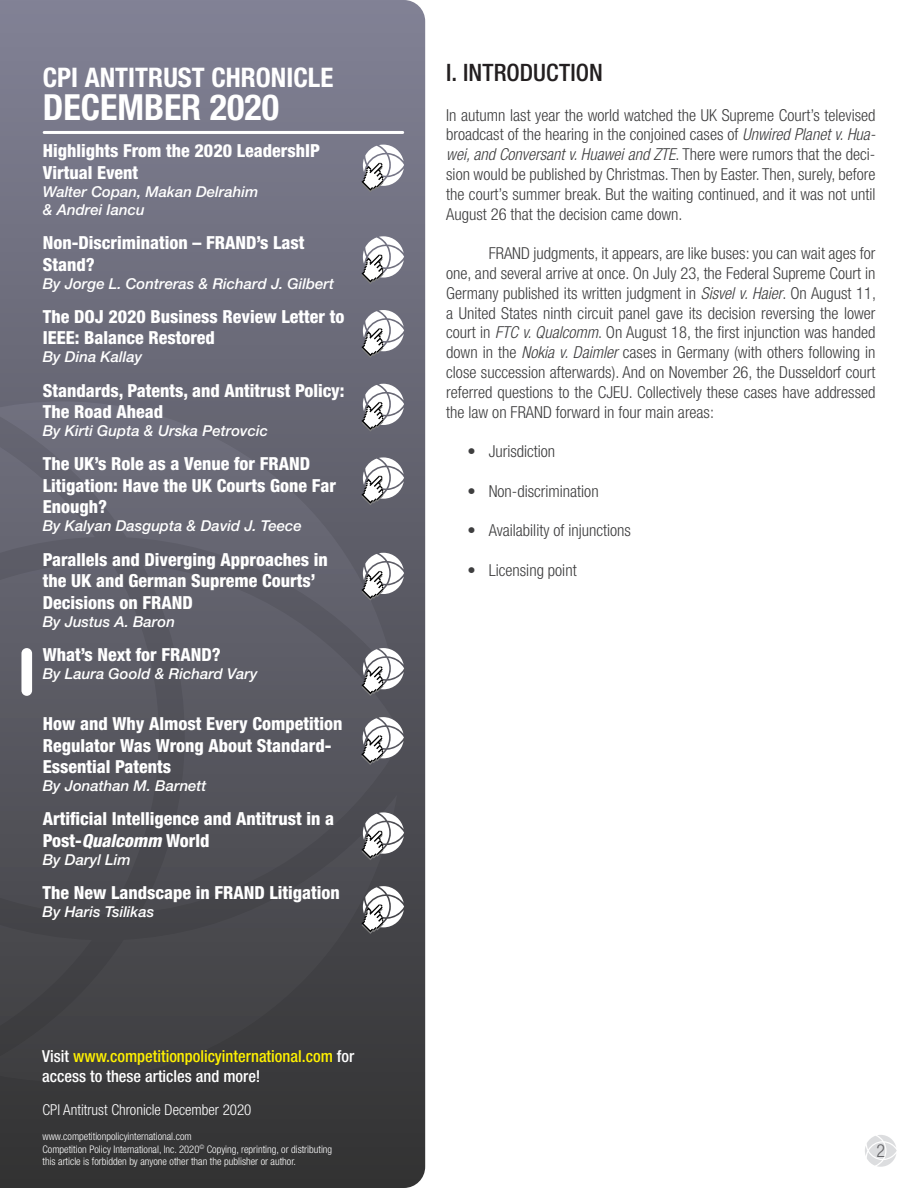
<style>
.page{position:relative;width:918px;height:1188px;background:#fff}
.page>*{position:absolute;margin:0;border:0;box-sizing:border-box;transform-origin:0 0}
.Body_Text{font:700 condensed 36px "Helvetica Neue LT Std";color:#fff}
.Body_Text-2{font:700 condensed 27px "Helvetica Neue LT Std";color:#fff}
.Sin_espaciado{font:500 condensed 24px "Helvetica Neue LT Std";letter-spacing:.005em;color:#231f20}
.t1{font:800 condensed 18px/21.6px "Helvetica Neue LT Std";color:#fff}
.t2{font:300 condensed 18px "Helvetica Neue LT Std";color:#636366}
.Sin_espaciado-2{font:300 condensed 16.5px/19.8px "Helvetica Neue LT Std";color:#3e3e3f;text-align:justify}
.Body_Text-3{font:500 condensed 16.5px/19.8px "Helvetica Neue LT Std";color:#fff101}
.t3{font:italic 500 15px "Helvetica Neue LT Std";color:#fff}
.t4{font:300 condensed 15px "Helvetica Neue LT Std";color:#fff}
.t5{font:300 condensed 10.5px "Helvetica Neue LT Std";color:#fff}
.s1{font-style:italic}
.s2{color:#fff}
</style>
<div class="page">
<svg style="left:0;top:0;width:425px;height:1188px;background:#656571"></svg>
<svg style="left:865px;top:1135px;width:32px;height:32px"></svg>
<div style="left:0;top:677px;width:140px;height:118px;background:#57575f"></div>
<svg style="left:0;top:795px;width:397px;height:287px;background:#424246"></svg>
<svg style="left:0;top:401px;width:395px;height:276px;background:#656571"></svg>
<svg style="left:140px;top:565px;width:264px;height:347px;background:#55555d"></svg>
<svg style="left:0;top:421px;width:95px;height:292px;background:#62626d"></svg>
<svg style="left:0;top:768px;width:92px;height:289px;background:#49494e"></svg>
<hr style="left:43px;top:131px;width:361px;height:3px;background:#fff;border-radius:2px">
<div style="left:21px;top:648px;width:11px;height:48px;background:#fff;border-radius:5px"></div>
<svg style="left:362px;top:145px;width:42px;height:47px"></svg>
<svg style="left:362px;top:236px;width:42px;height:48px"></svg>
<svg style="left:362px;top:310px;width:42px;height:48px"></svg>
<svg style="left:362px;top:457px;width:42px;height:48px"></svg>
<svg style="left:362px;top:553px;width:42px;height:48px"></svg>
<svg style="left:362px;top:648px;width:42px;height:48px"></svg>
<svg style="left:362px;top:812px;width:42px;height:48px"></svg>
<svg style="left:362px;top:886px;width:42px;height:48px"></svg>
<svg style="left:361px;top:717px;width:43px;height:48px"></svg>
<svg style="left:362px;top:384px;width:42px;height:48px"></svg>
<p class="Body_Text-2" style="left:43px;top:61px;width:292px">CPI ANTITRUST CHRONICLE</p>
<p class="Body_Text" style="left:43px;top:86px;width:238px">DECEMBER 2020</p>
<p class="t1" style="left:43px;top:140px;width:279px">Highlights From the 2020 LeadershIP<br>Virtual Event</p>
<p class="t3" style="left:43px;top:183px;width:217px">Walter Copan, Makan Delrahim</p>
<p class="t3" style="left:43px;top:201px;width:103px">&amp; Andrei Iancu</p>
<p class="t1" style="left:43px;top:232px;width:263px">Non-Discrimination – FRAND’s Last<br>Stand?</p>
<p class="t3" style="left:43px;top:275px;width:293px">By Jorge L. Contreras &amp; Richard J. Gilbert</p>
<p class="t1" style="left:43px;top:305px;width:303px">The DOJ 2020 Business Review Letter to<br>IEEE: Balance Restored</p>
<p class="t3" style="left:43px;top:348px;width:101px">By Dina Kallay</p>
<p class="t1" style="left:43px;top:379px;width:303px">Standards, Patents, and Antitrust Policy:<br>The Road Ahead</p>
<p class="t3" style="left:43px;top:422px;width:227px">By Kirti Gupta &amp; Urska Petrovcic</p>
<p class="t1" style="left:43px;top:453px;width:295px">The UK’s Role as a Venue for FRAND<br>Litigation: Have the UK Courts Gone Far<br>Enough?</p>
<p class="t3" style="left:43px;top:517px;width:260px">By Kalyan Dasgupta &amp; David J. Teece</p>
<p class="t1" style="left:43px;top:548px;width:287px">Parallels and Diverging Approaches in the UK and German Supreme Courts’<br>Decisions on FRAND</p>
<p class="t3" style="left:43px;top:613px;width:134px">By Justus A. Baron</p>
<p class="t1" style="left:43px;top:643px;width:180px">What’s Next for FRAND?</p>
<p class="t3" style="left:43px;top:665px;width:216px">By Laura Goold &amp; Richard Vary</p>
<p class="t1" style="left:43px;top:712px;width:301px">How and Why Almost Every Competition<br>Regulator Was Wrong About Standard-<br>Essential Patents</p>
<p class="t3" style="left:43px;top:777px;width:165px">By Jonathan M. Barnett</p>
<p class="t1" style="left:43px;top:808px;width:293px">Artificial Intelligence and Antitrust in a<br>Post-<span class="s1">Qualcomm</span> World</p>
<p class="t3" style="left:43px;top:851px;width:90px">By Daryl Lim</p>
<p class="t1" style="left:43px;top:881px;width:299px">The New Landscape in FRAND Litigation</p>
<p class="t3" style="left:43px;top:903px;width:113px">By Haris Tsilikas</p>
<p class="Body_Text-3" style="left:42px;top:1046px;width:313px"><span class="s2">Visit</span> www.competitionpolicyinternational.com <span class="s2">for access to these articles and more!</span></p>
<p class="t4" style="left:43px;top:1101px;width:210px">CPI Antitrust Chronicle December 2020</p>
<p class="t5" style="left:43px;top:1130px;width:151px">www.competitionpolicyinternational.com</p>
<p class="t5" style="left:43px;top:1143px;width:291px">Competition Policy International, Inc. 2020<sup>©</sup> Copying, reprinting, or distributing</p>
<p class="t5" style="left:43px;top:1156px;width:255px">this article is forbidden by anyone other than the publisher or author.</p>
<p class="Sin_espaciado" style="left:446px;top:58px;width:158px">I. INTRODUCTION</p>
<p class="Sin_espaciado-2" style="left:446px;top:105px;width:431px">In autumn last year the world watched the UK Supreme Court’s televised broadcast of the hearing in the conjoined cases of <span class="s1">Unwired Planet v. Hua&shy;wei, and Conversant v. Huawei and ZTE</span>. There were rumors that the deci&shy;sion would be published by Christmas. Then by Easter. Then, surely, before the court’s summer break. But the waiting continued, and it was not until August 26 that the decision came down.</p>
<p class="Sin_espaciado-2" style="left:446px;top:243px;width:431px;text-indent:43px">FRAND judgments, it appears, are like buses: you can wait ages for one, and several arrive at once. On July 23, the Federal Supreme Court in Germany published its written judgment in <span class="s1">Sisvel v. Haier</span>. On August 11, a United States ninth circuit panel gave its decision reversing the lower court in <span class="s1">FTC v. Qualcomm</span>. On August 18, the first injunction was handed down in the <span class="s1">Nokia v. Daimler</span> cases in Germany (with others following in close succession afterwards). And on November 26, the Dusseldorf court referred questions to the CJEU. Collectively these cases have addressed the law on FRAND forward in four main areas:</p>
<p class="Sin_espaciado-2" style="left:468px;top:441px;width:89px">• Jurisdiction</p>
<p class="Sin_espaciado-2" style="left:468px;top:481px;width:133px">• Non-discrimination</p>
<p class="Sin_espaciado-2" style="left:468px;top:520px;width:165px">• Availability of injunctions</p>
<p class="Sin_espaciado-2" style="left:468px;top:560px;width:111px">• Licensing point</p>
<p class="t2" style="left:876px;top:1141px;width:10px">2</p>
</div>
